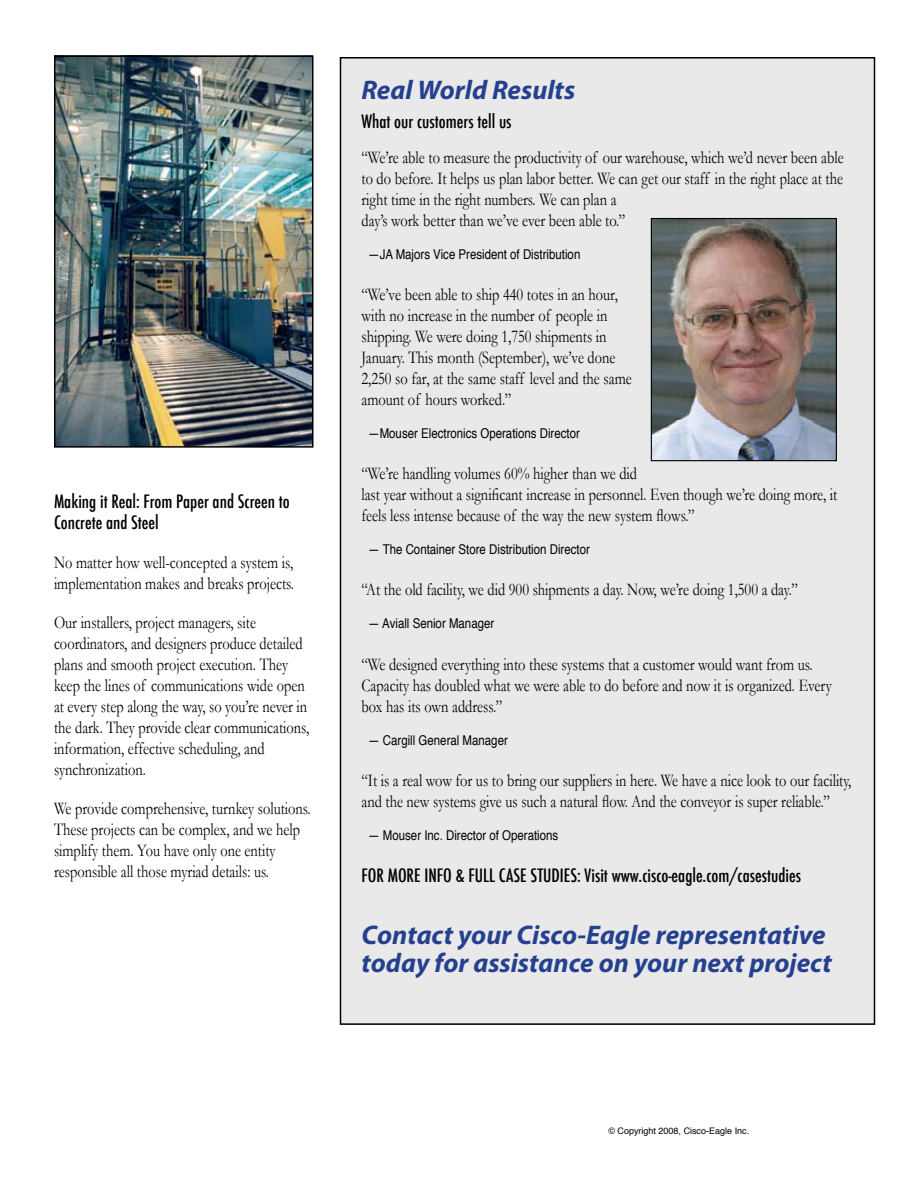
<style>
.page{position:relative;width:918px;height:1188px;background:#fff}
.page>*{position:absolute;margin:0;border:0;box-sizing:border-box;transform-origin:0 0}
.t1{font:italic 700 27px/28.3px "Myriad Pro";color:#25408f}
.t2{font:18px/21px "Garamond";color:#000;scale:.8 1}
.t3{font:500 condensed 18px/21.6px "Futura";color:#000}
.t4{font:13.5px "Helvetica";color:#000;scale:.85 1}
.t5{font:9px "Helvetica";color:#000}
</style>
<div class="page">
<img style="left:57px;top:59px;width:254px;height:386px">
<div style="left:54px;top:56px;width:260px;height:392px;border:2px solid #000"></div>
<div style="left:340px;top:58px;width:534px;height:966px;background:#e9e9ea"></div>
<img style="left:653px;top:220px;width:182px;height:239px">
<div style="left:651px;top:218px;width:186px;height:243px;border:1px solid #000"></div>
<p class="t3" style="left:54px;top:490px;width:237px">Making it Real: From Paper and Screen to<br>Concrete and Steel</p>
<p class="t2" style="left:54px;top:552px;width:302px">No matter how well-concepted a system is, implementation makes and breaks projects.</p>
<p class="t2" style="left:54px;top:612px;width:320px">Our installers, project managers, site coordinators, and designers produce detailed plans and smooth project execution. They keep the lines of communications wide open at every step along the way, so you’re never in the dark. They provide clear communications, information, effective scheduling, and synchronization.</p>
<p class="t2" style="left:54px;top:798px;width:323px">We provide comprehensive, turnkey solutions.<br>These projects can be complex, and we help simplify them. You have only one entity responsible all those myriad details: us.</p>
<h1 class="t1" style="left:362px;top:75px;width:215px">Real World Results</h1>
<p class="t3" style="left:362px;top:111px;width:152px">What our customers tell us</p>
<p class="t2" style="left:362px;top:146px;width:604px">“We’re able to measure the productivity of our warehouse, which we’d never been able to do before. It helps us plan labor better. We can get our staff in the right place at the right time in the right numbers. We can plan a<br>day’s work better than we’ve ever been able to.”</p>
<p class="t4" style="left:368px;top:242px;width:251px">—JA Majors Vice President of Distribution</p>
<p class="t2" style="left:362px;top:284px;width:339px">“We’ve been able to ship 440 totes in an hour, with no increase in the number of people in shipping. We were doing 1,750 shipments in January. This month (September), we’ve done 2,250 so far, at the same staff level and the same amount of hours worked.”</p>
<p class="t4" style="left:368px;top:422px;width:251px">—Mouser Electronics Operations Director</p>
<p class="t2" style="left:362px;top:463px;width:596px">“We’re handling volumes 60% higher than we did<br>last year without a significant increase in personnel. Even though we’re doing more, it feels less intense because of the way the new system flows.”</p>
<p class="t4" style="left:368px;top:538px;width:262px">— The Container Store Distribution Director</p>
<p class="t2" style="left:362px;top:579px;width:547px">“At the old facility, we did 900 shipments a day. Now, we’re doing 1,500 a day.”</p>
<p class="t4" style="left:368px;top:612px;width:150px">— Aviall Senior Manager</p>
<p class="t2" style="left:362px;top:653px;width:589px">“We designed everything into these systems that a customer would want from us.<br>Capacity has doubled what we were able to do before and now it is organized. Every box has its own address.”</p>
<p class="t4" style="left:368px;top:728px;width:166px">— Cargill General Manager</p>
<p class="t2" style="left:362px;top:769px;width:614px">“It is a real wow for us to bring our suppliers in here. We have a nice look to our facility, and the new systems give us such a natural flow. And the conveyor is super reliable.”</p>
<p class="t4" style="left:368px;top:824px;width:225px">— Mouser Inc. Director of Operations</p>
<p class="t3" style="left:362px;top:864px;width:441px">FOR MORE INFO &amp; FULL CASE STUDIES: Visit www.cisco-eagle.com/casestudies</p>
<h1 class="t1" style="left:362px;top:920px;width:472px">Contact your Cisco-Eagle representative today for assistance on your next project</h1>
<p class="t5" style="left:609px;top:1123px;width:142px">© Copyright 2008, Cisco-Eagle Inc.</p>
</div>
